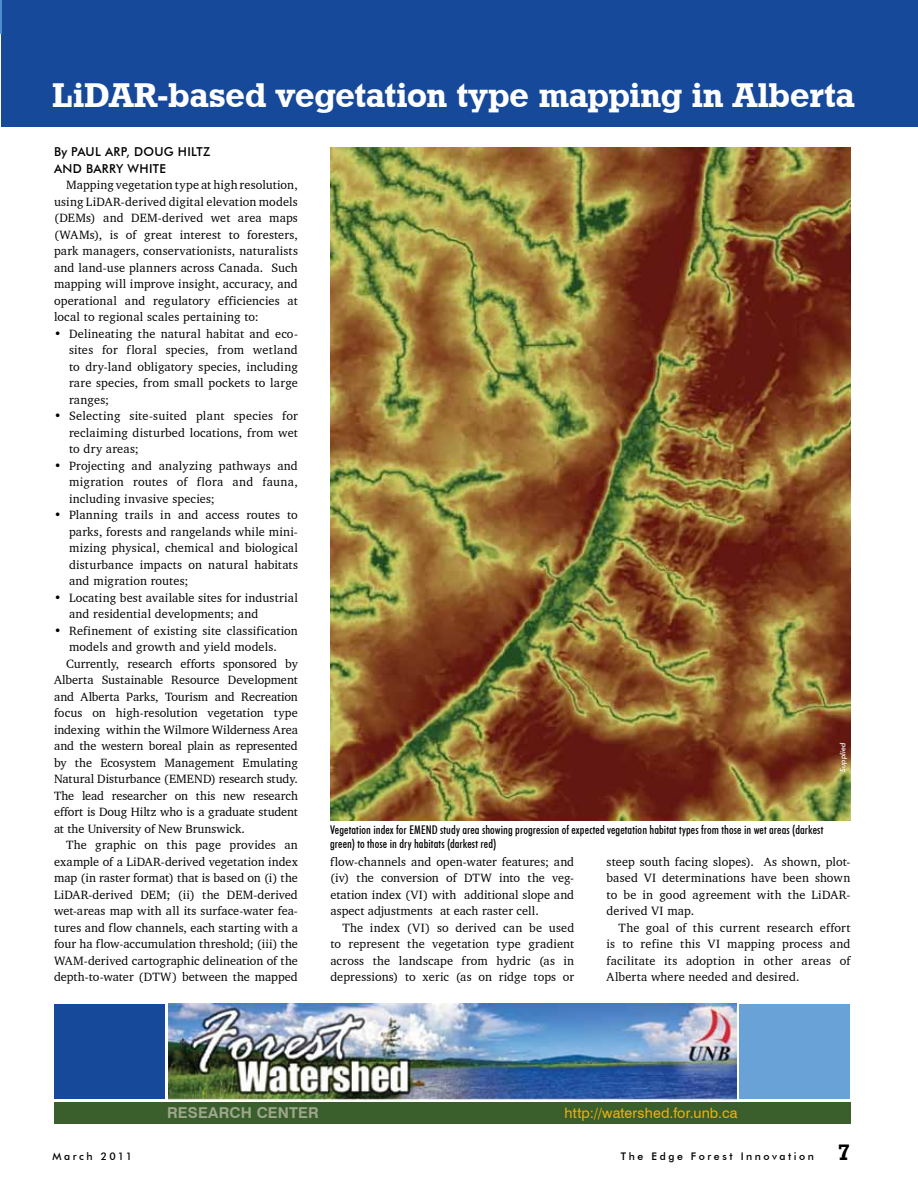
<style>
.page{position:relative;width:918px;height:1188px;background:#fff}
.page>*{position:absolute;margin:0;border:0;box-sizing:border-box;transform-origin:0 0}
.t1{font:34.5px "Geometric Slab 712 BT Bold A";color:#fff}
.t2{font:700 15px "Swiss 721 BT";letter-spacing:.01em;color:#9da78c}
.t3{font:14.25px "Swiss 721 BT";letter-spacing:.01em;color:#eeb111}
.t4{font:12.3px/16.5px "Charter BT";letter-spacing:.005em;color:#000;text-align:justify}
.t5{font:500 12.3px/16.5px "Futura BT";letter-spacing:.03em;color:#000}
.t6{font:500 condensed 12px/13.5px "Futura BT";letter-spacing:.01em;color:#000}
.t7{font:500 10.5px "Futura BT";letter-spacing:.24em;color:#000}
.t8{font:italic 500 7.5px "Futura BT";letter-spacing:.015em;color:#fff}
.s1{font-family:"Geometric Slab 712 BT Bold A";font-weight:400;font-size:22.5px}
</style>
<div class="page">
<div style="left:54px;top:1004px;width:110px;height:94px;background:#16499a"></div>
<div style="left:740px;top:1004px;width:110px;height:94px;background:#68a2d7"></div>
<div style="left:1px;top:0;width:917px;height:126px;background:#16499a"></div>
<hr style="left:0;top:0;width:1px;height:33px;background:#4c8fcc">
<img style="left:168px;top:1004px;width:568px;height:98px">
<div style="left:54px;top:1102px;width:796px;height:21px;background:#3a5f2d"></div>
<img style="left:330px;top:148px;width:520px;height:672px">
<h1 class="t1" style="left:52px;top:74px;width:804px">LiDAR-based vegetation type mapping in Alberta</h1>
<p class="t5" style="left:54px;top:144px;width:158px">By PAUL ARP, DOUG HILTZ<br>AND BARRY WHITE</p>
<p class="t4" style="left:54px;top:177px;width:245px;text-indent:12px">Mapping vegetation type at high resolution, using LiDAR-derived digital elevation models (DEMs) and DEM-derived wet area maps (WAMs), is of great interest to foresters, park managers, conservationists, naturalists and land-use planners across Canada. Such mapping will improve insight, accuracy, and operational and regulatory efficiencies at local to regional scales pertaining to:</p>
<p class="t4" style="left:69px;top:325px;width:230px;text-indent:-15px">• Delineating the natural habitat and eco&shy;sites for floral species, from wetland to dry-land obligatory species, including rare species, from small pockets to large ranges;</p>
<p class="t4" style="left:69px;top:408px;width:230px;text-indent:-15px">• Selecting site-suited plant species for reclaiming disturbed locations, from wet to dry areas;</p>
<p class="t4" style="left:69px;top:457px;width:230px;text-indent:-15px">• Projecting and analyzing pathways and migration routes of flora and fauna, including invasive species;</p>
<p class="t4" style="left:69px;top:507px;width:230px;text-indent:-15px">• Planning trails in and access routes to parks, forests and rangelands while mini&shy;mizing physical, chemical and biological disturbance impacts on natural habitats and migration routes;</p>
<p class="t4" style="left:69px;top:589px;width:230px;text-indent:-15px">• Locating best available sites for industrial and residential developments; and</p>
<p class="t4" style="left:54px;top:622px;width:245px">• Refinement of existing site classification</p>
<p class="t4" style="left:69px;top:639px;width:209px">models and growth and yield models.</p>
<p class="t4" style="left:66px;top:655px;width:233px">Currently, research efforts sponsored by</p>
<p class="t4" style="left:54px;top:672px;width:245px">Alberta Sustainable Resource Development</p>
<p class="t4" style="left:54px;top:688px;width:245px">and Alberta Parks, Tourism and Recreation</p>
<p class="t4" style="left:54px;top:705px;width:245px">focus on high-resolution vegetation type</p>
<p class="t4" style="left:54px;top:721px;width:245px">indexing within the Wilmore Wilderness Area</p>
<p class="t4" style="left:54px;top:738px;width:245px">and the western boreal plain as represented</p>
<p class="t4" style="left:54px;top:754px;width:245px">by the Ecosystem Management Emulating</p>
<p class="t4" style="left:54px;top:771px;width:245px">Natural Disturbance (EMEND) research study.</p>
<p class="t4" style="left:54px;top:787px;width:245px">The lead researcher on this new research</p>
<p class="t4" style="left:54px;top:804px;width:245px">effort is Doug Hiltz who is a graduate student</p>
<p class="t4" style="left:54px;top:820px;width:192px">at the University of New Brunswick.</p>
<p class="t4" style="left:66px;top:837px;width:233px">The graphic on this page provides an</p>
<p class="t4" style="left:54px;top:853px;width:245px">example of a LiDAR-derived vegetation index</p>
<p class="t4" style="left:54px;top:870px;width:245px">map (in raster format) that is based on (i) the</p>
<p class="t4" style="left:54px;top:886px;width:245px">LiDAR-derived DEM; (ii) the DEM-derived</p>
<p class="t4" style="left:54px;top:902px;width:245px">wet-areas map with all its surface-water fea-</p>
<p class="t4" style="left:54px;top:919px;width:245px">tures and flow channels, each starting with a</p>
<p class="t4" style="left:54px;top:935px;width:245px">four ha flow-accumulation threshold; (iii) the</p>
<p class="t4" style="left:54px;top:952px;width:245px">WAM-derived cartographic delineation of the</p>
<p class="t4" style="left:54px;top:968px;width:245px">depth-to-water (DTW) between the mapped</p>
<p class="t8" style="left:838px;top:772px;width:31px;rotate:-90deg">Supplied</p>
<p class="t6" style="left:330px;top:823px;width:495px">Vegetation index for EMEND study area showing progression of expected vegetation habitat types from those in wet areas (darkest green) to those in dry habitats (darkest red)</p>
<p class="t4" style="left:330px;top:853px;width:245px">flow-channels and open-water features; and (iv) the conversion of DTW into the veg&shy;etation index (VI) with additional slope and aspect adjustments at each raster cell.</p>
<p class="t4" style="left:330px;top:919px;width:245px;text-indent:12px">The index (VI) so derived can be used to represent the vegetation type gradient across the landscape from hydric (as in depressions) to xeric (as on ridge tops or</p>
<p class="t4" style="left:607px;top:853px;width:245px">steep south facing slopes). As shown, plot&shy;based VI determinations have been shown to be in good agreement with the LiDAR&shy;derived VI map.</p>
<p class="t4" style="left:607px;top:919px;width:245px;text-indent:12px">The goal of this current research effort is to refine this VI mapping process and facilitate its adoption in other areas of Alberta where needed and desired.</p>
<p class="t2" style="left:167px;top:1104px;width:153px">RESEARCH CENTER</p>
<p class="t3" style="left:565px;top:1104px;width:174px">http://watershed.for.unb.ca</p>
<p class="t7" style="left:52px;top:1150px;width:81px">March 2011</p>
<p class="t7" style="left:621px;top:1150px;width:230px">The Edge Forest Innovation <span class="s1">7</span></p>
</div>
